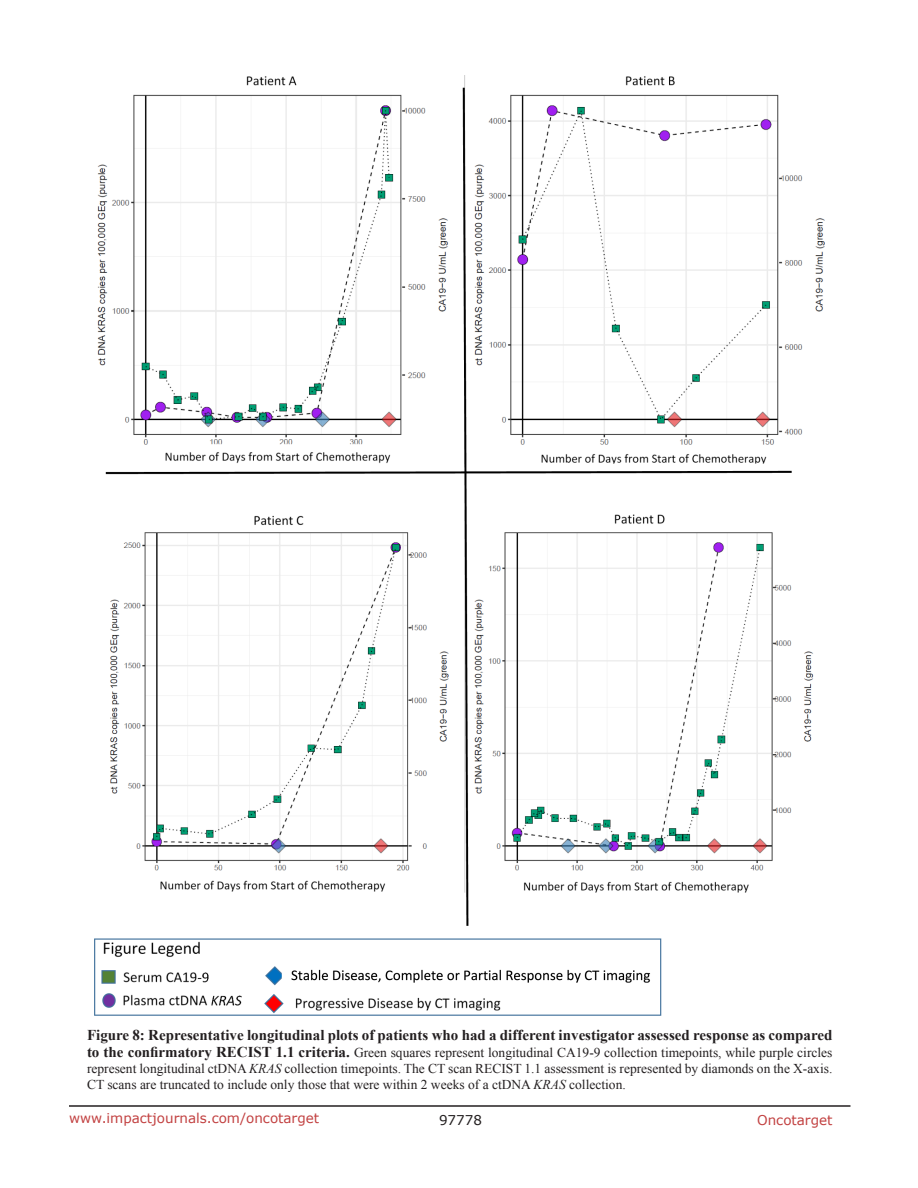
<style>
.page{position:relative;width:918px;height:1188px;background:#fff}
.page>*{position:absolute;margin:0;border:0;box-sizing:border-box;transform-origin:0 0}
.Figuretrx{font:700 15px "Times New Roman";color:#231f20}
.Figuretrx-2{font:13.5px/16.2px "Times New Roman";color:#231f20;text-align:justify}
.t1{font:13.5px "Verdana";color:#c24141}
.t2{font:13.5px "Verdana";color:#231f20}
.s1{font-weight:700;font-size:15px}
.s2{font-style:italic}
</style>
<div class="page">
<hr style="left:69px;top:1105px;width:781px;height:2px;background:#231f20">
<img style="left:95px;top:75px;width:729px;height:941px">
<p class="Figuretrx" style="left:87px;top:1025px;width:747px">Figure 8: Representative longitudinal plots of patients who had a different investigator assessed response as compared</p>
<p class="Figuretrx-2" style="left:87px;top:1044px;width:747px"><span class="s1">to the confirmatory RECIST 1.1 criteria.</span> Green squares represent longitudinal CA19-9 collection timepoints, while purple circles represent longitudinal ctDNA <span class="s2">KRAS</span> collection timepoints. The CT scan RECIST 1.1 assessment is represented by diamonds on the X-axis.<br>CT scans are truncated to include only those that were within 2 weeks of a ctDNA <span class="s2">KRAS</span> collection.</p>
<p class="t1" style="left:69px;top:1109px;width:252px">www.impactjournals.com/oncotarget</p>
<p class="t2" style="left:439px;top:1111px;width:44px">97778</p>
<p class="t1" style="left:757px;top:1111px;width:77px">Oncotarget</p>
</div>
